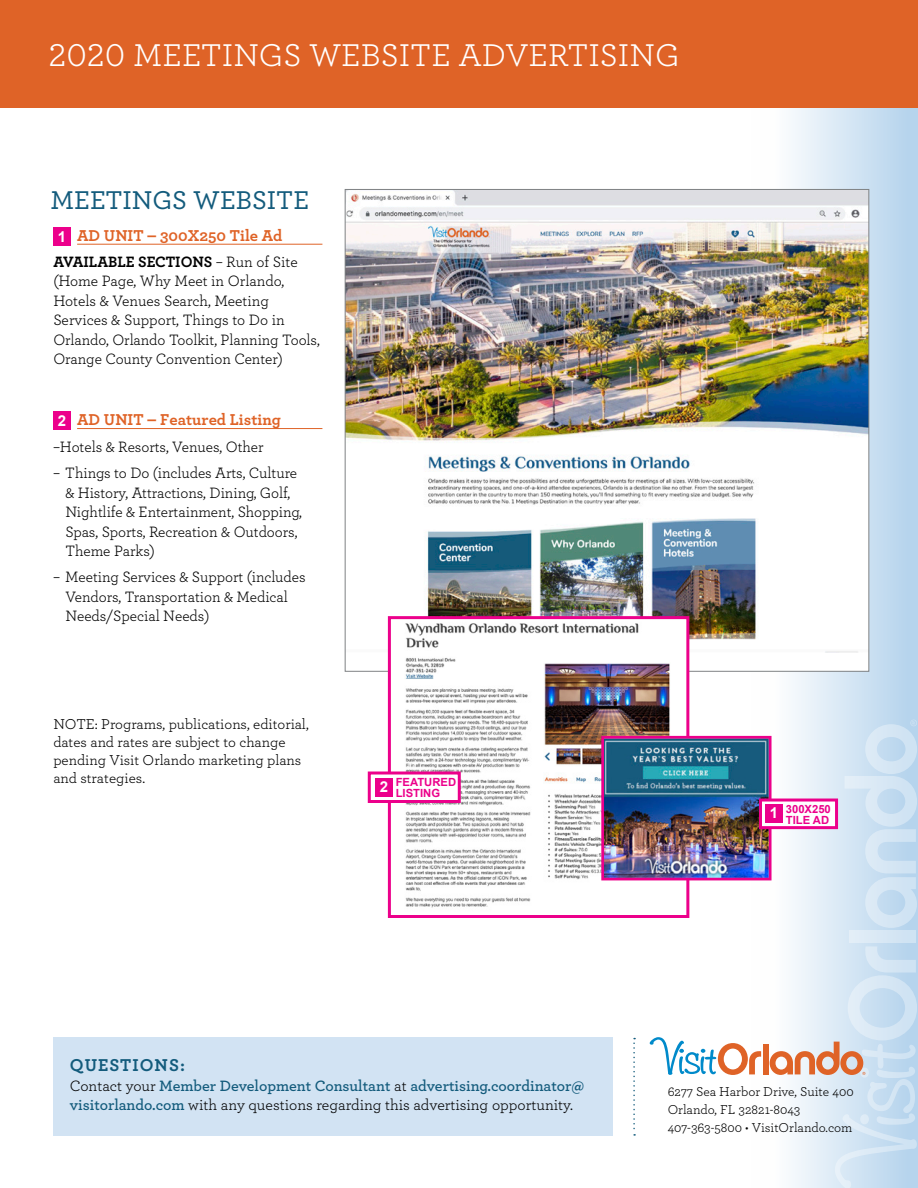
<style>
.page{position:relative;width:918px;height:1188px;background:#fff}
.page>*{position:absolute;margin:0;border:0;box-sizing:border-box;transform-origin:0 0}
.t1{font:33px "Archer";color:#fff}
.t2{font:500 27px "Archer";color:#135b7c}
.t3{font:700 18px "Archer";letter-spacing:.06em;color:#135b7c}
.t4{font:700 16.5px "Archer";color:#df6327}
.Body_Copy{font:15.75px/19.5px "Archer";letter-spacing:-.005em;color:#000}
.Body_Copy-2{font:600 15.75px/19.5px "Archer";color:#135b7c}
.t5{font:15px/18px "Archer";color:#000}
.t6{font:700 15px "Arial";color:#fff}
.t7{font:13.5px "Archer";color:#000}
.t8{font:700 11.25px/10.5px "Arial";color:#ec008b}
.s1{font-weight:700}
.s2{font-weight:400;color:#000}
</style>
<div class="page">
<svg style="left:752px;top:106px;width:166px;height:1082px"></svg>
<div style="left:849px;top:931px;width:67px;height:12px;background:#d8e8f5"></div>
<svg style="left:845px;top:720px;width:72px;height:208px;background:#cee2f2"></svg>
<div style="left:53px;top:1037px;width:559px;height:99px;background:#d2e3f3"></div>
<div style="left:0;top:0;width:918px;height:108px;background:#df6327"></div>
<svg style="left:633px;top:1038px;width:2px;height:98px"></svg>
<svg style="left:649px;top:1037px;width:112px;height:38px"></svg>
<div style="left:763px;top:1044px;width:5px;height:30px;background:#df6327"></div>
<svg style="left:770px;top:946px;width:147px;height:242px"></svg>
<hr style="left:77px;top:244px;width:245px;height:1px;background:#df6327">
<hr style="left:77px;top:428px;width:245px;height:1px;background:#df6327">
<div style="left:53px;top:227px;width:17px;height:19px;background:#ec008b"></div>
<div style="left:53px;top:411px;width:17px;height:18px;background:#ec008b"></div>
<img style="left:347px;top:191px;width:520px;height:461px">
<img style="left:392px;top:620px;width:293px;height:288px">
<div style="left:388px;top:616px;width:301px;height:302px;border:3px solid #ec008b"></div>
<div style="left:368px;top:772px;width:93px;height:31px;background:#fff;border:3px solid #ec008b"></div>
<div style="left:375px;top:778px;width:18px;height:18px;background:#ec008b"></div>
<img style="left:605px;top:740px;width:163px;height:136px">
<div style="left:601px;top:736px;width:171px;height:144px;border:3px solid #ec008b"></div>
<div style="left:759px;top:799px;width:79px;height:30px;background:#fff;border:3px solid #ec008b"></div>
<div style="left:766px;top:805px;width:17px;height:18px;background:#ec008b"></div>
<p class="t1" style="left:48px;top:32px;width:633px">2020 MEETINGS WEBSITE ADVERTISING</p>
<p class="t2" style="left:50px;top:181px;width:260px">MEETINGS WEBSITE</p>
<p class="t4" style="left:77px;top:222px;width:207px">AD UNIT – 300X250 Tile Ad</p>
<p class="Body_Copy" style="left:53px;top:251px;width:268px"><span class="s1">AVAILABLE SECTIONS</span> – Run of Site (Home Page, Why Meet in Orlando, Hotels &amp; Venues Search, Meeting Services &amp; Support, Things to Do in Orlando, Orlando Toolkit, Planning Tools, Orange County Convention Center)</p>
<p class="t6" style="left:58px;top:227px;width:10px">1</p>
<p class="t4" style="left:77px;top:406px;width:206px">AD UNIT – Featured Listing</p>
<p class="Body_Copy" style="left:53px;top:436px;width:212px">–Hotels &amp; Resorts, Venues, Other</p>
<p class="Body_Copy" style="left:65px;top:462px;width:238px;text-indent:-12px">– Things to Do (includes Arts, Culture &amp; History, Attractions, Dining, Golf, Nightlife &amp; Entertainment, Shopping, Spas, Sports, Recreation &amp; Outdoors, Theme Parks)</p>
<p class="Body_Copy" style="left:65px;top:567px;width:242px;text-indent:-12px">– Meeting Services &amp; Support (includes<br>Vendors, Transportation &amp; Medical<br>Needs/Special Needs)</p>
<p class="t6" style="left:58px;top:411px;width:10px">2</p>
<p class="t5" style="left:53px;top:714px;width:257px">NOTE: Programs, publications, editorial, dates and rates are subject to change pending Visit Orlando marketing plans and strategies.</p>
<p class="t6" style="left:380px;top:777px;width:10px">2</p>
<p class="t8" style="left:396px;top:777px;width:62px">FEATURED<br>LISTING</p>
<p class="t6" style="left:770px;top:803px;width:10px">1</p>
<p class="t8" style="left:786px;top:804px;width:47px">300X250<br>TILE AD</p>
<p class="t3" style="left:70px;top:1051px;width:117px">QUESTIONS:</p>
<p class="Body_Copy-2" style="left:70px;top:1075px;width:516px"><span class="s2">Contact your</span> Member Development Consultant <span class="s2">at</span> advertising.coordinator@ visitorlando.com <span class="s2">with any questions regarding this advertising opportunity.</span></p>
<p class="t7" style="left:668px;top:1082px;width:188px">6277 Sea Harbor Drive, Suite 400</p>
<p class="t7" style="left:668px;top:1100px;width:134px">Orlando, FL 32821-8043</p>
<p class="t7" style="left:668px;top:1118px;width:186px">407-363-5800 • VisitOrlando.com</p>
</div>
